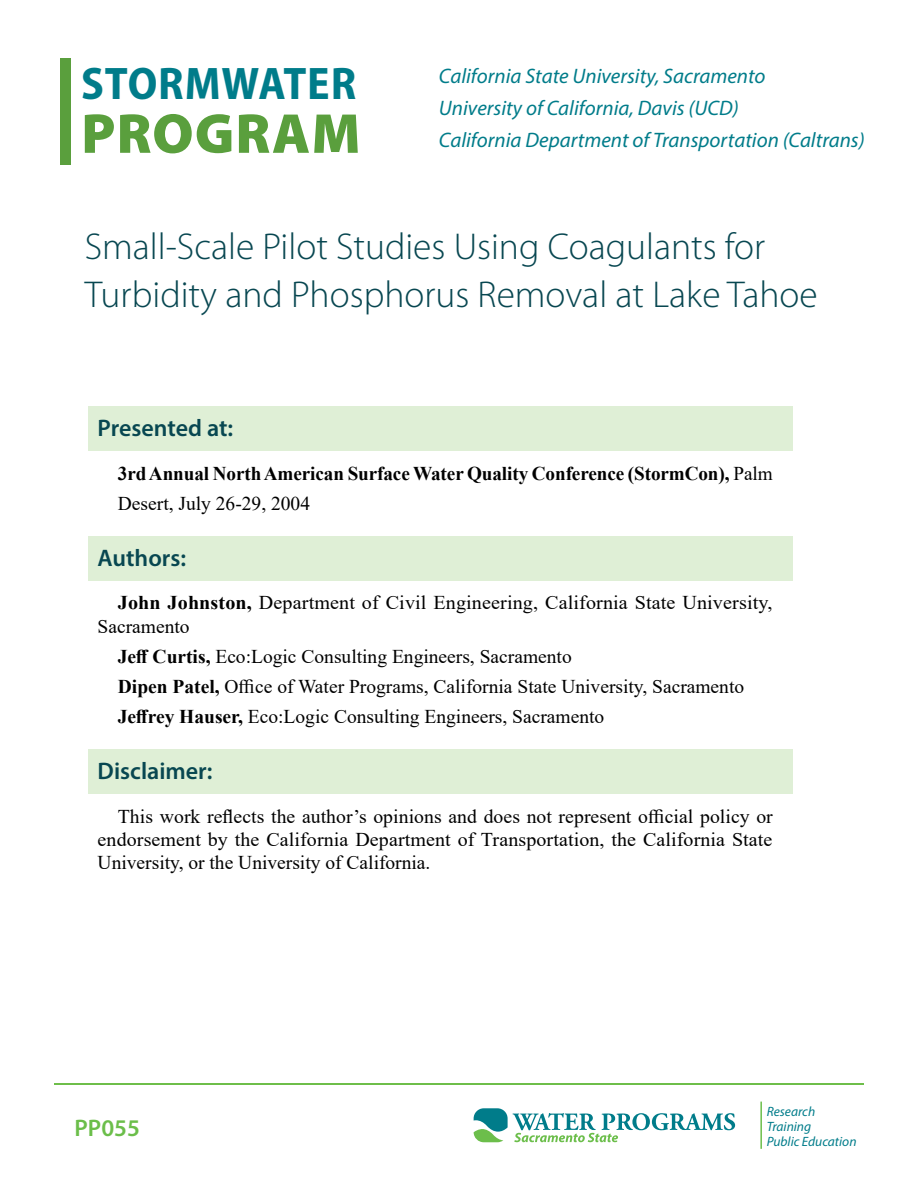
<style>
.page{position:relative;width:918px;height:1188px;background:#fff}
.page>*{position:absolute;margin:0;border:0;box-sizing:border-box;transform-origin:0 0}
.t1{font:900 56.7px "Myriad Pro";letter-spacing:.02em;color:#5a9f3d}
.t2{font:700 semi-condensed 45.9px "Myriad Pro";letter-spacing:.02em;color:#007c8a}
.Header_h1_p1{font:300 37.5px/48px "Myriad Pro";color:#084751}
.Subhead__highlighted_h2_p1{font:600 24px "Myriad Pro";color:#084751}
.t3{font:600 24px "Myriad Pro";color:#6bbe4a}
.t4{font:italic 21px "Myriad Pro";color:#007c8a}
.basic_p{font:19.5px/23.4px "Times New Roman";color:#000}
.basic_p-2{font:700 19.5px "Times New Roman";letter-spacing:-.005em;color:#000}
.t5{font:italic 13.5px/15px "Myriad Pro";color:#007c8a}
.s1{font-weight:400}
.s2{font-weight:700}
</style>
<div class="page">
<hr style="left:760px;top:1102px;width:2px;height:47px;background:#6cbe4b">
<svg style="left:474px;top:1108px;width:261px;height:34px"></svg>
<hr style="left:54px;top:1084px;width:810px;height:1px;background:#6ebe4a">
<div style="left:60px;top:58px;width:10px;height:106px;background:#5a9f3d"></div>
<div style="left:88px;top:406px;width:705px;height:45px;background:#dfefd6"></div>
<div style="left:88px;top:536px;width:705px;height:44px;background:#dfefd6"></div>
<div style="left:88px;top:749px;width:705px;height:45px;background:#dfefd6"></div>
<p class="t2" style="left:81px;top:54px;width:277px">STORMWATER</p>
<p class="t1" style="left:81px;top:101px;width:281px">PROGRAM</p>
<p class="t4" style="left:439px;top:63px;width:328px">California State University, Sacramento</p>
<p class="t4" style="left:439px;top:95px;width:301px">University of California, Davis (UCD)</p>
<p class="t4" style="left:439px;top:127px;width:427px">California Department of Transportation (Caltrans)</p>
<h1 class="Header_h1_p1" style="left:85px;top:223px;width:734px">Small-Scale Pilot Studies Using Coagulants for<br>Turbidity and Phosphorus Removal at Lake Tahoe</h1>
<p class="Subhead__highlighted_h2_p1" style="left:98px;top:413px;width:137px">Presented at:</p>
<p class="basic_p-2" style="left:118px;top:459px;width:656px">3rd Annual North American Surface Water Quality Conference (StormCon), <span class="s1">Palm</span></p>
<p class="basic_p" style="left:118px;top:491px;width:194px">Desert, July 26-29, 2004</p>
<p class="Subhead__highlighted_h2_p1" style="left:98px;top:542px;width:90px">Authors:</p>
<p class="basic_p" style="left:98px;top:590px;width:676px;text-indent:20px"><span class="s2">John Johnston,</span> Department of Civil Engineering, California State University,<br>Sacramento</p>
<p class="basic_p" style="left:118px;top:644px;width:455px"><span class="s2">Jeff Curtis,</span> Eco:Logic Consulting Engineers, Sacramento</p>
<p class="basic_p" style="left:118px;top:674px;width:628px"><span class="s2">Dipen Patel,</span> Office of Water Programs, California State University, Sacramento</p>
<p class="basic_p" style="left:118px;top:704px;width:488px"><span class="s2">Jeffrey Hauser,</span> Eco:Logic Consulting Engineers, Sacramento</p>
<p class="Subhead__highlighted_h2_p1" style="left:98px;top:756px;width:116px">Disclaimer:</p>
<p class="basic_p" style="left:98px;top:804px;width:677px;text-align:justify;text-indent:20px">This work reflects the author’s opinions and does not represent official policy or endorsement by the California Department of Transportation, the California State University, or the University of California.</p>
<p class="t3" style="left:75px;top:1112px;width:67px">PP055</p>
<p class="t5" style="left:767px;top:1104px;width:91px">Research<br>Training<br>Public Education</p>
</div>
